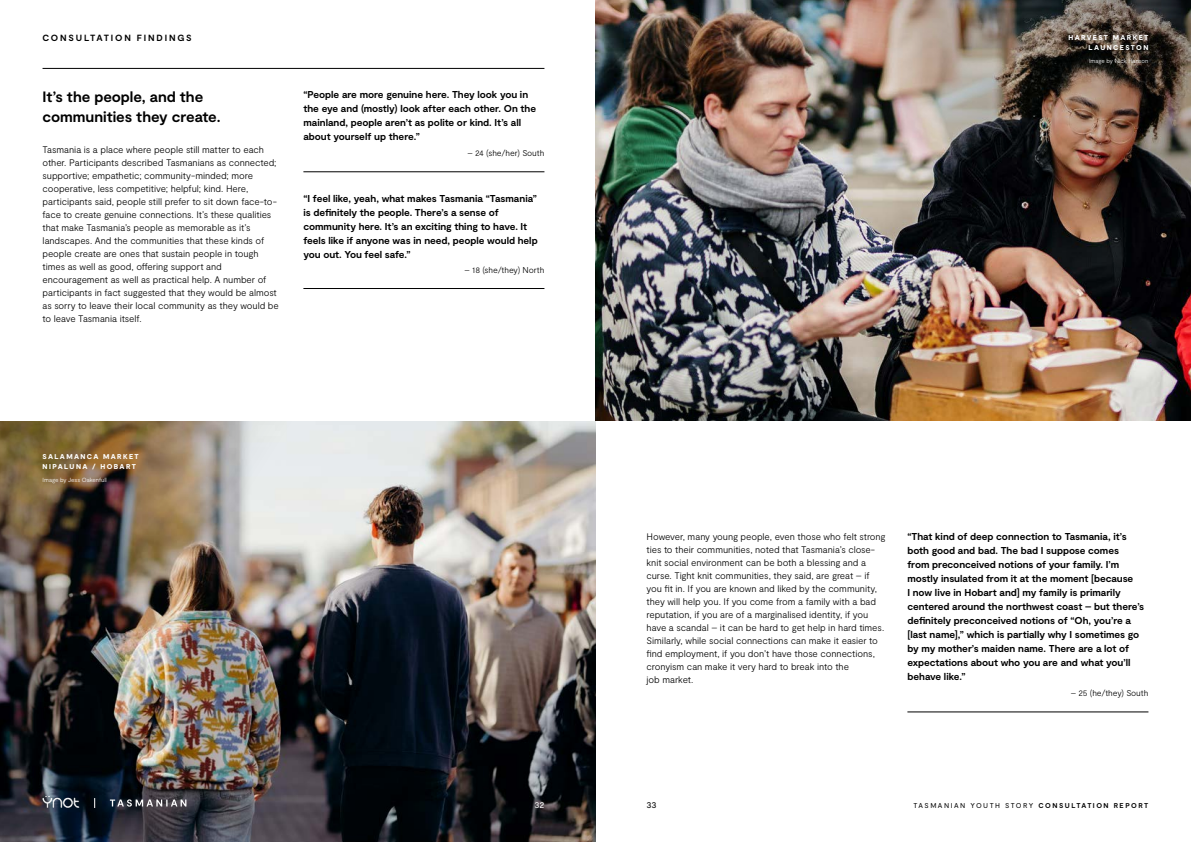
<style>
.page{position:relative;width:1191px;height:842px;background:#fff}
.page>*{position:absolute;margin:0;border:0;box-sizing:border-box;transform-origin:0 0}
.t1{font:700 15px/20px "Moderat";letter-spacing:-.005em;color:#000}
.t2{font:700 10px/14px "Moderat";letter-spacing:-.005em;color:#000}
.t3{font:300 9.5px/13px "Moderat";letter-spacing:-.01em;color:#000}
.t4{font:700 9px "Moderat";letter-spacing:.2em;color:#000}
.t5{font:9px "Moderat";color:#fff}
.t6{font:9px "Moderat";color:#000}
.t7{font:300 8.5px "Moderat";letter-spacing:-.01em;color:#000}
.t8{font:900 7px/10px "Moderat";letter-spacing:.195em;color:#fff;text-align:right}
.t9{font:7px "Moderat";letter-spacing:.21em;color:#000}
.t10{font:300 6px "Moderat";letter-spacing:-.01em;color:#fff}
.s1{font-weight:700}
</style>
<div class="page">
<hr style="left:303px;top:171px;width:241px;height:1px;background:#000">
<hr style="left:303px;top:288px;width:241px;height:1px;background:#000">
<hr style="left:907px;top:711px;width:241px;height:1px;background:#000">
<hr style="left:43px;top:68px;width:501px;height:1px;background:#000">
<img style="left:595px;top:0;width:596px;height:421px">
<img style="left:0;top:421px;width:595px;height:421px">
<img style="left:43px;top:796px;width:36px;height:12px">
<svg style="left:110px;top:799px;width:76px;height:7px"></svg>
<p class="t4" style="left:43px;top:33px;width:151px">CONSULTATION FINDINGS</p>
<p class="t8" style="left:1068px;top:33px;width:81px">HARVEST MARKET<br>LAUNCESTON</p>
<p class="t10" style="left:1089px;top:57px;width:61px">Image by Nick Hanson</p>
<h1 class="t1" style="left:43px;top:88px;width:179px">It’s the people, and the communities they create.</h1>
<p class="t3" style="left:43px;top:143px;width:238px">Tasmania is a place where people still matter to each other. Participants described Tasmanians as connected; supportive; empathetic; community-minded; more cooperative, less competitive; helpful; kind. Here, participants said, people still prefer to sit down face-to&shy;face to create genuine connections. It’s these qualities that make Tasmania’s people as memorable as it’s landscapes. And the communities that these kinds of people create are ones that sustain people in tough times as well as good, offering support and encouragement as well as practical help. A number of participants in fact suggested that they would be almost as sorry to leave their local community as they would be to leave Tasmania itself.</p>
<p class="t2" style="left:303px;top:88px;width:234px">“People are more genuine here. They look you in the eye and (mostly) look after each other. On the mainland, people aren’t as polite or kind. It’s all about yourself up there.”</p>
<p class="t7" style="left:467px;top:148px;width:79px">– 24 (she/her) South</p>
<p class="t2" style="left:303px;top:192px;width:236px">“I feel like, yeah, what makes Tasmania “Tasmania” is definitely the people. There’s a sense of community here. It’s an exciting thing to have. It feels like if anyone was in need, people would help you out. You feel safe.”</p>
<p class="t7" style="left:464px;top:265px;width:81px">– 18 (she/they) North</p>
<p class="t8" style="left:43px;top:452px;width:98px;text-align:left">SALAMANCA MARKET<br>NIPALUNA / HOBART</p>
<p class="t10" style="left:43px;top:477px;width:66px">Image by Jess Oakenfull</p>
<p class="t3" style="left:646px;top:530px;width:240px">However, many young people, even those who felt strong ties to their communities, noted that Tasmania’s close&shy;knit social environment can be both a blessing and a curse. Tight knit communities, they said, are great – if you fit in. If you are known and liked by the community, they will help you. If you come from a family with a bad reputation, if you are of a marginalised identity, if you have a scandal – it can be hard to get help in hard times.<br>Similarly, while social connections can make it easier to find employment, if you don’t have those connections, cronyism can make it very hard to break into the<br>job market.</p>
<p class="t2" style="left:907px;top:530px;width:238px">“That kind of deep connection to Tasmania, it’s both good and bad. The bad I suppose comes<br>from preconceived notions of your family. I’m mostly insulated from it at the moment [because<br>I now live in Hobart and] my family is primarily centered around the northwest coast – but there’s definitely preconceived notions of “Oh, you’re a [last name],” which is partially why I sometimes go by my mother’s maiden name. There are a lot of expectations about who you are and what you’ll behave like.”</p>
<p class="t7" style="left:1070px;top:688px;width:79px">– 25 (he/they) South</p>
<p class="t5" style="left:534px;top:799px;width:11px">32</p>
<p class="t6" style="left:646px;top:799px;width:12px">33</p>
<p class="t9" style="left:913px;top:801px;width:236px">TASMANIAN YOUTH STORY <span class="s1">CONSULTATION REPORT</span></p>
</div>
